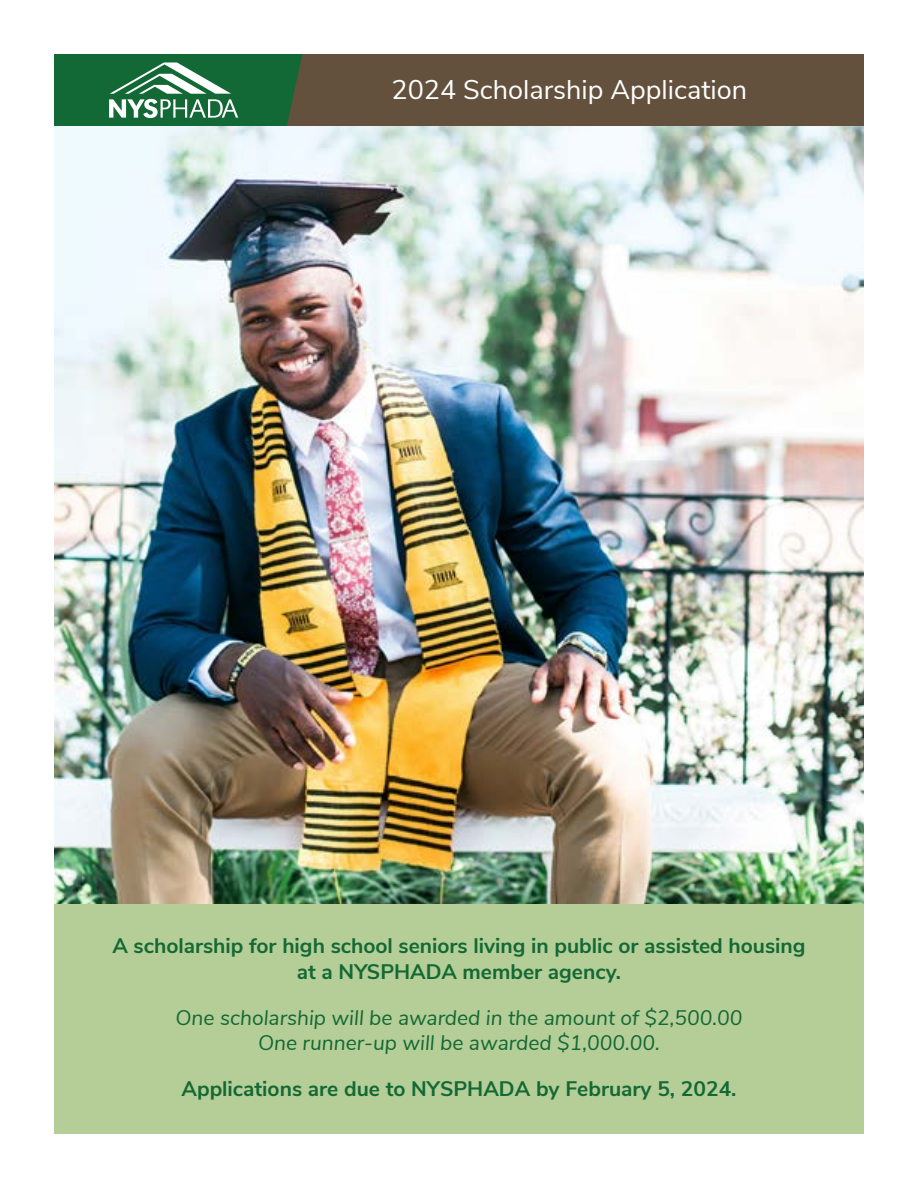
<style>
.page{position:relative;width:918px;height:1188px;background:#fff}
.page>*{position:absolute;margin:0;border:0;box-sizing:border-box;transform-origin:0 0}
.t1{font:27px "Nunito Sans";color:#fff}
.t2{font:700 21px/25.5px "Nunito Sans";color:#136935;text-align:center}
.t3{font:italic 21px/25.5px "Nunito Sans";color:#136935;text-align:center}
</style>
<div class="page">
<div style="left:54px;top:54px;width:524px;height:72px;background:#136935"></div>
<div style="left:287px;top:54px;width:577px;height:72px;background:#63513d"></div>
<svg style="left:109px;top:63px;width:129px;height:55px"></svg>
<img style="left:54px;top:126px;width:810px;height:778px">
<div style="left:54px;top:904px;width:810px;height:230px;background:#b5cd96"></div>
<p class="t1" style="left:391px;top:70px;width:357px">2024 Scholarship Application</p>
<p class="t2" style="left:112px;top:932px;width:695px">A scholarship for high school seniors living in public or assisted housing at a NYSPHADA member agency.</p>
<p class="t3" style="left:176px;top:1003px;width:568px">One scholarship will be awarded in the amount of $2,500.00<br>One runner-up will be awarded $1,000.00.</p>
<p class="t2" style="left:181px;top:1075px;width:557px">Applications are due to NYSPHADA by February 5, 2024.</p>
</div>
